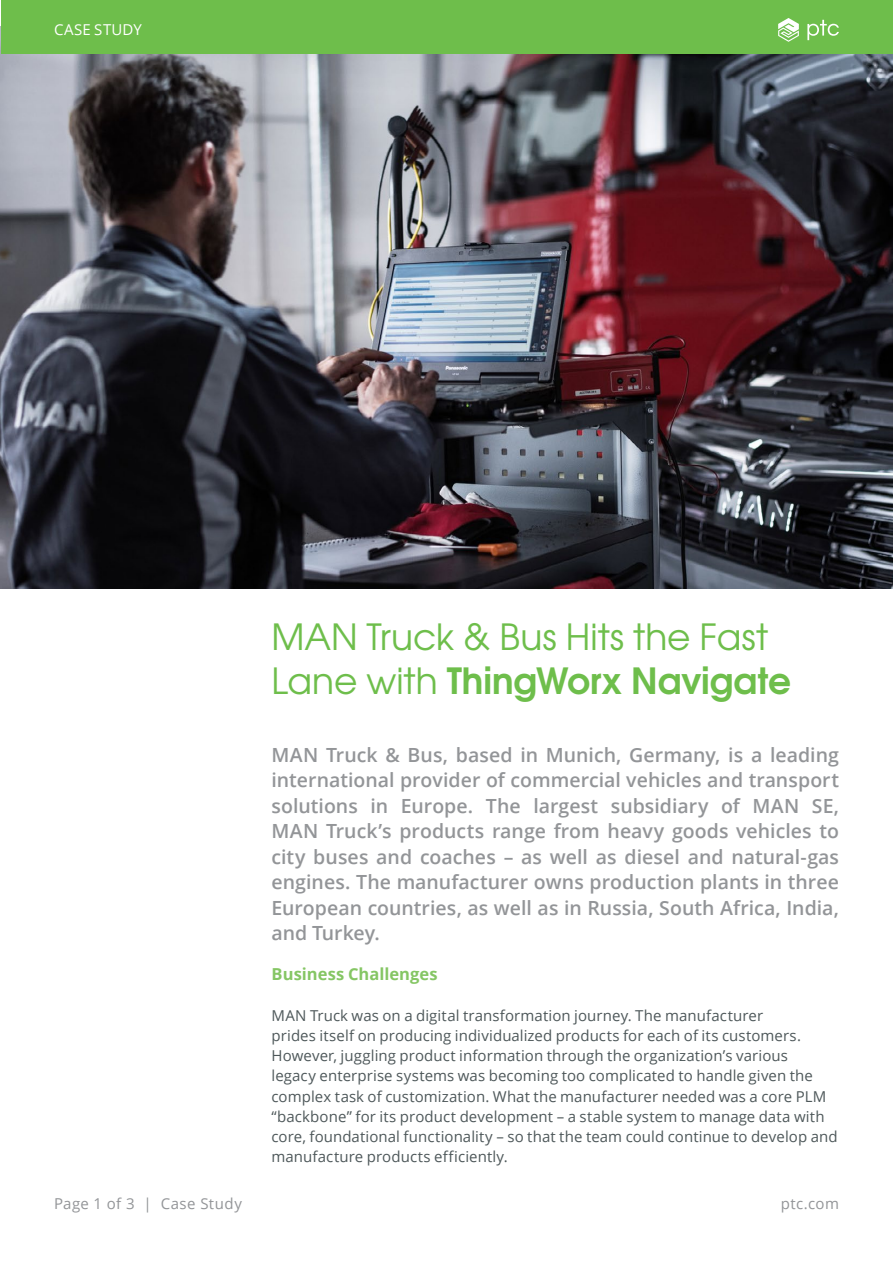
<style>
.page{position:relative;width:893px;height:1263px;background:#fff}
.page>*{position:absolute;margin:0;border:0;box-sizing:border-box;transform-origin:0 0}
.t1{font:36px/43.2px "Te X Gyre Adventor";color:#6ebe4b}
.t2{font:600 19.5px/25.5px "Open Sans";color:#939598;text-align:justify}
.t3{font:700 16.5px "Open Sans";letter-spacing:.005em;color:#85c664}
.t4{font:15px/20.2px "Open Sans";letter-spacing:.005em;color:#4e585a}
.t5{font:15px "Open Sans";letter-spacing:.03em;color:#939598}
.t6{font:15px "Open Sans";letter-spacing:.02em;color:#fff}
.s1{font-weight:700}
</style>
<div class="page">
<img style="left:0;top:27px;width:893px;height:561px">
<div style="left:1px;top:1px;width:891px;height:53px;background:#6ebe4b"></div>
<svg style="left:778px;top:18px;width:21px;height:24px"></svg>
<svg style="left:807px;top:20px;width:32px;height:20px"></svg>
<p class="t6" style="left:54px;top:19px;width:89px">CASE STUDY</p>
<h1 class="t1" style="left:271px;top:613px;width:521px">MAN Truck &amp; Bus Hits the Fast<br>Lane with <span class="s1">ThingWorx Navigate</span></h1>
<p class="t2" style="left:271px;top:741px;width:569px">MAN Truck &amp; Bus, based in Munich, Germany, is a leading international provider of commercial vehicles and transport solutions in Europe. The largest subsidiary of MAN SE, MAN Truck’s products range from heavy goods vehicles to city buses and coaches – as well as diesel and natural-gas engines. The manufacturer owns production plants in three European countries, as well as in Russia, South Africa, India, and Turkey.</p>
<p class="t3" style="left:271px;top:962px;width:168px">Business Challenges</p>
<p class="t4" style="left:271px;top:1004px;width:568px">MAN Truck was on a digital transformation journey. The manufacturer<br>prides itself on producing individualized products for each of its customers.<br>However, juggling product information through the organization’s various<br>legacy enterprise systems was becoming too complicated to handle given the complex task of customization. What the manufacturer needed was a core PLM “backbone” for its product development – a stable system to manage data with core, foundational functionality – so that the team could continue to develop and manufacture products efficiently.</p>
<p class="t5" style="left:54px;top:1193px;width:189px">Page 1 of 3 | Case Study</p>
<p class="t5" style="left:781px;top:1193px;width:60px">ptc.com</p>
</div>
